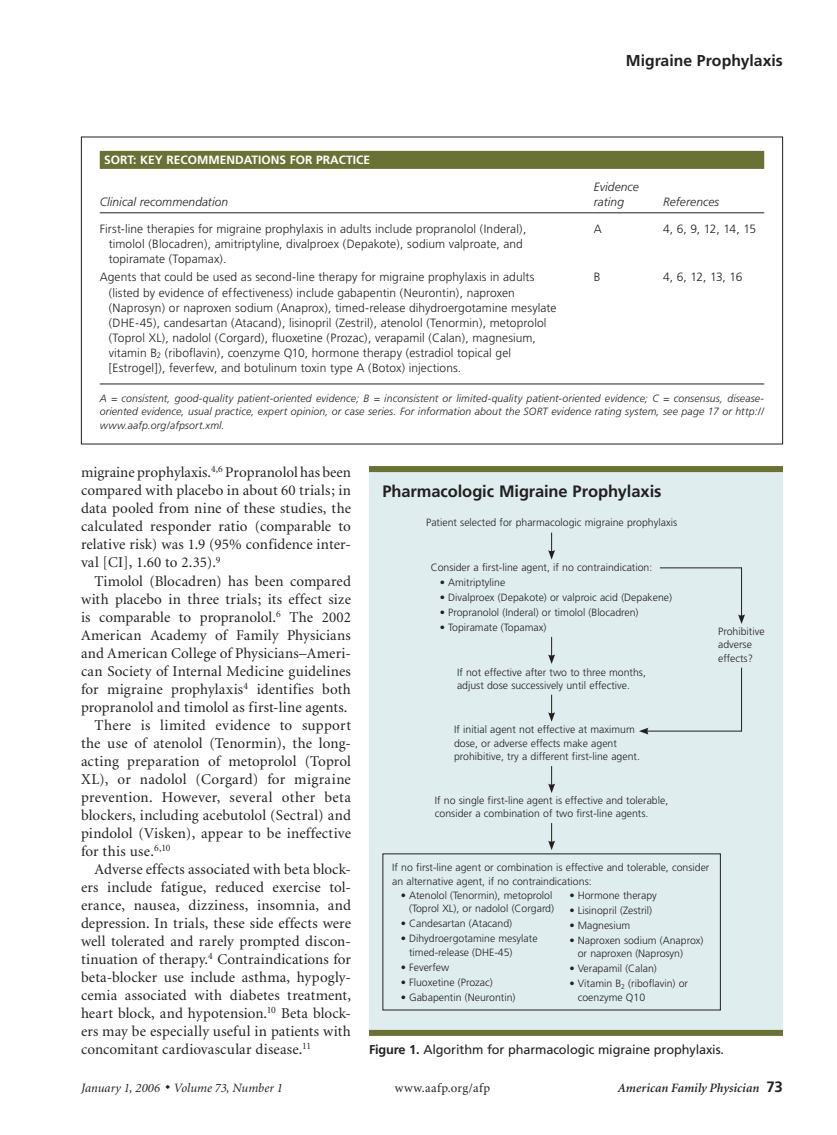
<style>
.page{position:relative;width:837px;height:1135px;background:#fff}
.page>*{position:absolute;margin:0;border:0;box-sizing:border-box;transform-origin:0 0}
.Figure_title{font:700 16.5px "Frutiger";letter-spacing:-.005em;color:#231f20}
.Jump_head{font:700 15.75px "Frutiger";color:#231f20}
.Body_copy{font:15px/18px "Minion";letter-spacing:.01em;color:#231f20;text-align:justify}
.Body_copy_no_indent{font:15px/18px "Minion";letter-spacing:.005em;color:#231f20;text-align:justify}
.Figure_legend{font:12.75px "Frutiger";letter-spacing:-.01em;color:#231f20}
.t1{font:italic 12.75px "Minion";color:#231f20}
.t2{font:italic 600 12.75px "Minion";letter-spacing:.01em;color:#231f20}
.t3{font:12.75px "Minion";letter-spacing:.03em;color:#231f20}
.Table_data_with_blac{font:300 12px/15px "Frutiger";letter-spacing:.01em;color:#231f20}
.Table_data{font:300 12px/15px "Frutiger";letter-spacing:.005em;color:#231f20}
.Table_column_head{font:italic 300 12px/15px "Frutiger";letter-spacing:.005em;color:#231f20}
.Strength_of_Rec_Subh{font:700 12px "Frutiger";color:#fff}
.Figure_type{font:300 10.5px/13.5px "Frutiger";color:#231f20}
.Table_figure_footnot{font:italic 300 10.5px/13.5px "Frutiger";letter-spacing:.015em;color:#231f20;text-align:justify}
.s1{font-weight:700}
.s2{font-family:"Frutiger";font-weight:700;font-style:normal;font-size:15px}
</style>
<div class="page">
<div style="left:369px;top:466px;width:414px;height:566px;background:#dfedef"></div>
<div style="left:369px;top:466px;width:414px;height:6px;background:#697134"></div>
<div style="left:369px;top:1029px;width:414px;height:6px;background:#697134"></div>
<svg style="left:548px;top:532px;width:7px;height:27px"></svg>
<svg style="left:548px;top:636px;width:7px;height:27px"></svg>
<svg style="left:548px;top:694px;width:7px;height:27px"></svg>
<svg style="left:548px;top:766px;width:7px;height:26px"></svg>
<svg style="left:548px;top:823px;width:7px;height:26px"></svg>
<hr style="left:660px;top:567px;width:82px;height:1px;background:#231f20">
<hr style="left:741px;top:567px;width:1px;height:49px;background:#231f20">
<svg style="left:738px;top:614px;width:7px;height:9px"></svg>
<hr style="left:741px;top:667px;width:1px;height:64px;background:#231f20">
<hr style="left:646px;top:730px;width:96px;height:1px;background:#231f20">
<svg style="left:639px;top:728px;width:9px;height:6px"></svg>
<div style="left:100px;top:151px;width:664px;height:18px;background:#697134"></div>
<hr style="left:100px;top:212px;width:494px;height:1px;background:#231f20">
<hr style="left:594px;top:212px;width:69px;height:1px;background:#231f20">
<hr style="left:663px;top:212px;width:101px;height:1px;background:#231f20">
<hr style="left:100px;top:383px;width:494px;height:1px;background:#231f20">
<hr style="left:594px;top:383px;width:69px;height:1px;background:#231f20">
<hr style="left:663px;top:383px;width:101px;height:1px;background:#231f20">
<p class="Strength_of_Rec_Subh" style="left:104px;top:153px;width:9px">SORT</p>
<p class="Strength_of_Rec_Subh" style="left:133px;top:153px;width:239px">: Key Recomm endations for Practice</p>
<p class="Table_column_head" style="left:100px;top:195px;width:130px">Clinical recommendation</p>
<p class="Jump_head" style="left:626px;top:51px;width:159px">Migraine Prophylaxis</p>
<p class="Table_column_head" style="left:594px;top:180px;width:47px">Evidence rating</p>
<p class="Table_column_head" style="left:663px;top:195px;width:58px">References</p>
<p class="Table_data" style="left:109px;top:222px;width:419px;text-indent:-9px">First-line therapies for migraine prophylaxis in adults include propranolol (Inderal), timolol (Blocadren), amitriptyline, divalproex (Depakote), sodium valproate, and topiramate (Topamax).</p>
<p class="Table_data" style="left:594px;top:222px;width:10px">A</p>
<p class="Table_data" style="left:663px;top:222px;width:94px">4, 6, 9, 12, 14, 15</p>
<p class="Table_data_with_blac" style="left:109px;top:270px;width:449px;text-indent:-9px">Agents that could be used as second-line therapy for migraine prophylaxis in adults (listed by evidence of effectiveness) include gabapentin (Neurontin), naproxen (Naprosyn) or naproxen sodium (Anaprox), timed-release dihydroergotamine mesylate (DHE-45), candesartan (Atacand), lisinopril (Zestril), atenolol (Tenormin), metoprolol (Toprol XL), nadolol (Corgard), fluoxetine (Prozac), verapamil (Calan), magnesium, vitamin B<sub>2</sub> (riboflavin), coenzyme Q10, hormone therapy (estradiol topical gel [Estrogel]), feverfew, and botulinum toxin type A (Botox) injections.</p>
<p class="Table_data_with_blac" style="left:594px;top:270px;width:8px">B</p>
<p class="Table_data_with_blac" style="left:663px;top:270px;width:81px">4, 6, 12, 13, 16</p>
<p class="Table_figure_footnot" style="left:100px;top:391px;width:666px">A = consistent, good-quality patient-oriented evidence; B = inconsistent or limited-quality patient-oriented evidence; C = consensus, disease&shy;oriented evidence, usual practice, expert opinion, or case series. For information about the SORT evidence rating system, see page 17 or http:// www.aafp.org/afpsort.xml.</p>
<p class="Body_copy_no_indent" style="left:81px;top:464px;width:272px">migraine prophylaxis.<sup>4,6</sup> Propranolol has been compared with placebo in about 60 trials; in data pooled from nine of these studies, the calculated responder ratio (comparable to relative risk) was 1.9 (95% confidence inter&shy;val [CI], 1.60 to 2.35).<sup>9</sup></p>
<p class="Body_copy" style="left:81px;top:572px;width:272px;text-indent:14px">Timolol (Blocadren) has been compared with placebo in three trials; its effect size is comparable to propranolol.<sup>6</sup> The 2002<br>American Academy of Family Physicians and American College of Physicians–Ameri&shy;can Society of Internal Medicine guidelines for migraine prophylaxis<sup>4</sup> identifies both propranolol and timolol as first-line agents.</p>
<p class="Body_copy" style="left:81px;top:716px;width:272px;text-indent:14px">There is limited evidence to support the use of atenolol (Tenormin), the long&shy;acting preparation of metoprolol (Toprol XL), or nadolol (Corgard) for migraine prevention. However, several other beta blockers, including acebutolol (Sectral) and pindolol (Visken), appear to be ineffective for this use.<sup>6,10</sup></p>
<p class="Body_copy" style="left:81px;top:860px;width:272px;text-indent:14px">Adverse effects associated with beta block&shy;ers include fatigue, reduced exercise tol&shy;erance, nausea, dizziness, insomnia, and depression. In trials, these side effects were well tolerated and rarely prompted discon&shy;tinuation of therapy.<sup>4</sup> Contraindications for beta-blocker use include asthma, hypogly&shy;cemia associated with diabetes treatment, heart block, and hypotension.<sup>10</sup> Beta block&shy;ers may be especially useful in patients with concomitant cardiovascular disease.<sup>11</sup></p>
<p class="Figure_title" style="left:382px;top:481px;width:281px">Pharmacologic Migraine Prophylaxis</p>
<p class="Figure_type" style="left:426px;top:515px;width:252px">Patient selected for pharmacologic migraine prophylaxis</p>
<p class="Figure_type" style="left:431px;top:561px;width:223px">Consider a first-line agent, if no contraindication:</p>
<p class="Figure_type" style="left:440px;top:576px;width:67px">• Amitriptyline</p>
<p class="Figure_type" style="left:440px;top:591px;width:234px">• Divalproex (Depakote) or valproic acid (Depakene)</p>
<p class="Figure_type" style="left:440px;top:606px;width:200px">• Propranolol (Inderal) or timolol (Blocadren)</p>
<p class="Figure_type" style="left:440px;top:621px;width:108px">• Topiramate (Topamax)</p>
<p class="Figure_type" style="left:457px;top:665px;width:190px">If not effective after two to three months, adjust dose successively until effective.</p>
<p class="Figure_type" style="left:454px;top:723px;width:187px">If initial agent not effective at maximum dose, or adverse effects make agent prohibitive, try a different first-line agent.</p>
<p class="Figure_type" style="left:435px;top:793px;width:235px">If no single first-line agent is effective and tolerable, consider a combination of two first-line agents.</p>
<p class="Figure_type" style="left:718px;top:624px;width:48px">Prohibitive adverse effects?</p>
<p class="Figure_type" style="left:392px;top:860px;width:319px">If no first-line agent or combination is effective and tolerable, consider an alternative agent, if no contraindications:</p>
<p class="Figure_type" style="left:401px;top:888px;width:155px;text-align:right">• Atenolol (Tenormin), metoprolol (Toprol XL), or nadolol (Corgard)</p>
<p class="Figure_type" style="left:401px;top:916px;width:113px">• Candesartan (Atacand)</p>
<p class="Figure_type" style="left:409px;top:931px;width:130px;text-indent:-8px">• Dihydroergotamine mesylate timed-release (DHE-45)</p>
<p class="Figure_type" style="left:401px;top:960px;width:50px">• Feverfew</p>
<p class="Figure_type" style="left:401px;top:975px;width:93px">• Fluoxetine (Prozac)</p>
<p class="Figure_type" style="left:401px;top:990px;width:116px">• Gabapentin (Neurontin)</p>
<p class="Figure_type" style="left:569px;top:888px;width:89px">• Hormone therapy</p>
<p class="Figure_type" style="left:569px;top:903px;width:84px">• Lisinopril (Zestril)</p>
<p class="Figure_type" style="left:569px;top:918px;width:62px">• Magnesium</p>
<p class="Figure_type" style="left:578px;top:933px;width:127px;text-indent:-8px">• Naproxen sodium (Anaprox) or naproxen (Naprosyn)</p>
<p class="Figure_type" style="left:569px;top:961px;width:89px">• Verapamil (Calan)</p>
<p class="Figure_type" style="left:578px;top:976px;width:112px;text-indent:-8px">• Vitamin B<sub>2</sub> (riboflavin) or coenzyme Q10</p>
<p class="Figure_legend" style="left:369px;top:1041px;width:357px"><span class="s1">Figure 1.</span> Algorithm for pharmacologic migraine prophylaxis.</p>
<p class="t1" style="left:81px;top:1080px;width:203px">January 1, 2006 ◆ Volume 73, Number 1</p>
<p class="t3" style="left:395px;top:1080px;width:97px">www.aafp.org/afp</p>
<p class="t2" style="left:618px;top:1080px;width:167px">American Family Physician <span class="s2">73</span></p>
</div>
